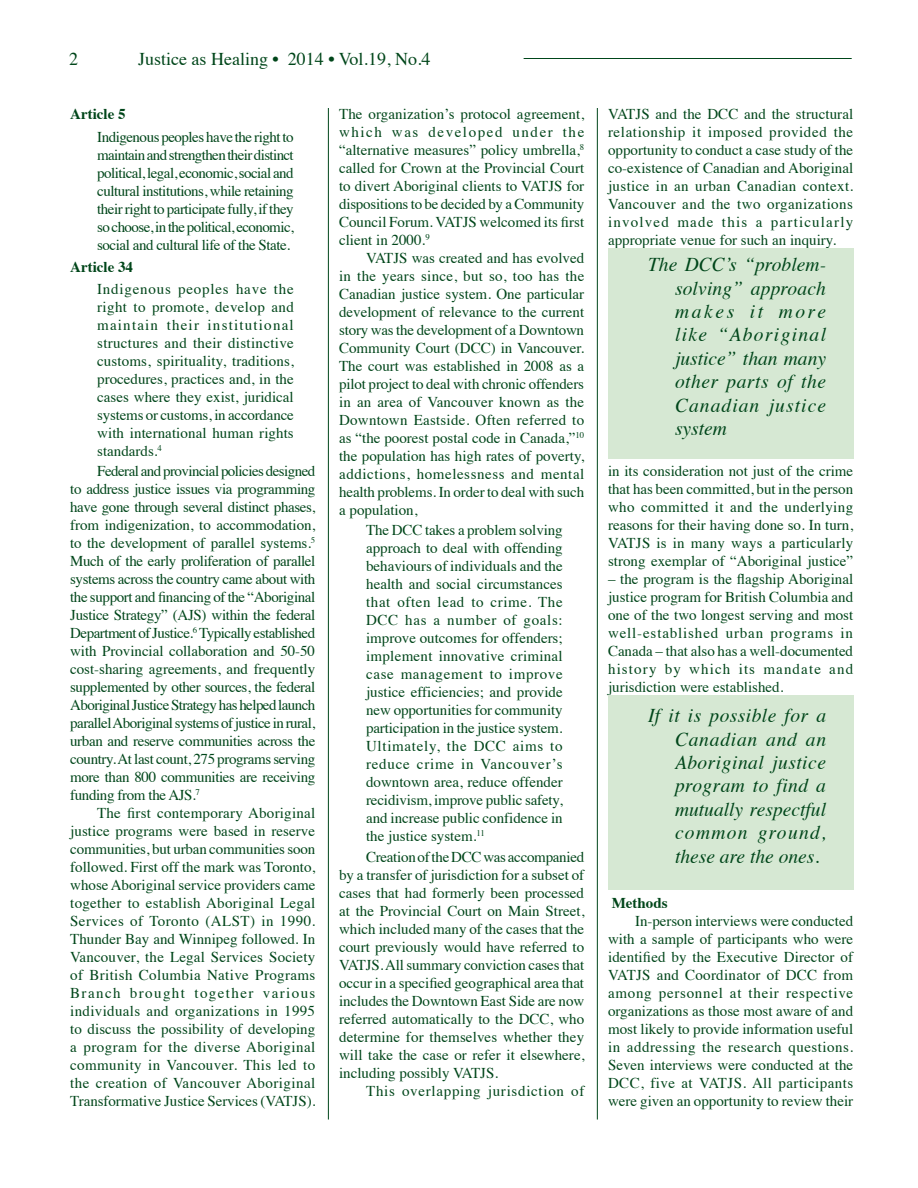
<style>
.page{position:relative;width:918px;height:1188px;background:#fff}
.page>*{position:absolute;margin:0;border:0;box-sizing:border-box;transform-origin:0 0}
.t1{font:italic 19.5px/23.4px "Times";color:#00461a;text-align:justify}
.t2{font:18px "Times";color:#00461a}
.para1{font:15px/18px "Times";color:#00461a;text-align:justify}
.q{font:15px/18px "Times";color:#00461a;text-align:justify}
.para1-2{font:15px "Times";letter-spacing:.05em;color:#00461a}
.para1-3{font:700 15px "Times";color:#00461a}
</style>
<div class="page">
<hr style="left:524px;top:58px;width:328px;height:1px;background:#00461a">
<hr style="left:328px;top:108px;width:1px;height:1012px;background:#00461a">
<hr style="left:597px;top:108px;width:1px;height:1012px;background:#00461a">
<div style="left:608px;top:248px;width:245px;height:210px;background:#d6e8d3"></div>
<div style="left:608px;top:695px;width:245px;height:195px;background:#d6e8d3"></div>
<p class="t2" style="left:69px;top:42px;width:10px">2</p>
<p class="t2" style="left:138px;top:42px;width:294px">Justice as Healing • 2014 • Vol.19, No.4</p>
<p class="para1-3" style="left:70px;top:100px;width:57px">Article 5</p>
<p class="q" style="left:97px;top:126px;width:198px">Indigenous peoples have the right to maintain and strengthen their distinct political, legal, economic, social and cultural institutions, while retaining their right to participate fully, if they so choose, in the political, economic, social and cultural life of the State.</p>
<p class="para1-3" style="left:70px;top:252px;width:64px">Article 34</p>
<p class="q" style="left:97px;top:279px;width:198px">Indigenous peoples have the right to promote, develop and maintain their institutional structures and their distinctive customs, spirituality, traditions, procedures, practices and, in the cases where they exist, juridical systems or customs, in accordance with international human rights standards.<sup>4</sup></p>
<p class="para1" style="left:70px;top:461px;width:247px;text-indent:27px">Federal and provincial policies designed to address justice issues via programming have gone through several distinct phases, from indigenization, to accommodation, to the development of parallel systems.<sup>5<br></sup>Much of the early proliferation of parallel systems across the country came about with the support and financing of the “Aboriginal Justice Strategy” (AJS) within the federal Department of Justice.<sup>6</sup> Typically established with Provincial collaboration and 50-50 cost-sharing agreements, and frequently supplemented by other sources, the federal Aboriginal Justice Strategy has helped launch parallel Aboriginal systems of justice in rural, urban and reserve communities across the country. At last count, 275 programs serving more than 800 communities are receiving funding from the AJS.<sup>7</sup></p>
<p class="para1" style="left:70px;top:803px;width:247px;text-indent:27px">The first contemporary Aboriginal justice programs were based in reserve communities, but urban communities soon followed. First off the mark was Toronto, whose Aboriginal service providers came together to establish Aboriginal Legal Services of Toronto (ALST) in 1990.<br>Thunder Bay and Winnipeg followed. In Vancouver, the Legal Services Society of British Columbia Native Programs Branch brought together various individuals and organizations in 1995 to discuss the possibility of developing a program for the diverse Aboriginal community in Vancouver. This led to the creation of Vancouver Aboriginal Transformative Justice Services (VATJS).</p>
<p class="para1" style="left:339px;top:104px;width:247px">The organization’s protocol agreement, which was developed under the “alternative measures” policy umbrella,<sup>8 </sup>called for Crown at the Provincial Court to divert Aboriginal clients to VATJS for dispositions to be decided by a Community Council Forum. VATJS welcomed its first client in 2000.<sup>9</sup></p>
<p class="para1" style="left:339px;top:248px;width:247px;text-indent:27px">VATJS was created and has evolved in the years since, but so, too has the Canadian justice system. One particular development of relevance to the current story was the development of a Downtown Community Court (DCC) in Vancouver.<br>The court was established in 2008 as a pilot project to deal with chronic offenders in an area of Vancouver known as the Downtown Eastside. Often referred to as “the poorest postal code in Canada,”<sup>10 </sup>the population has high rates of poverty, addictions, homelessness and mental health problems. In order to deal with such a population,</p>
<p class="q" style="left:366px;top:520px;width:198px">The DCC takes a problem solving approach to deal with offending behaviours of individuals and the health and social circumstances that often lead to crime. The DCC has a number of goals: improve outcomes for offenders; implement innovative criminal case management to improve justice efficiencies; and provide new opportunities for community participation in the justice system.<br>Ultimately, the DCC aims to reduce crime in Vancouver’s downtown area, reduce offender recidivism, improve public safety, and increase public confidence in the justice system.<sup>11</sup></p>
<p class="para1" style="left:339px;top:846px;width:247px;text-indent:27px">Creation of the DCC was accompanied by a transfer of jurisdiction for a subset of cases that had formerly been processed at the Provincial Court on Main Street, which included many of the cases that the court previously would have referred to VATJS. All summary conviction cases that occur in a specified geographical area that includes the Downtown East Side are now referred automatically to the DCC, who determine for themselves whether they will take the case or refer it elsewhere, including possibly VATJS.</p>
<p class="para1-2" style="left:366px;top:1077px;width:220px">This overlapping jurisdiction of</p>
<p class="para1" style="left:608px;top:104px;width:247px">VATJS and the DCC and the structural relationship it imposed provided the opportunity to conduct a case study of the co-existence of Canadian and Aboriginal justice in an urban Canadian context.<br>Vancouver and the two organizations involved made this a particularly appropriate venue for such an inquiry.</p>
<p class="t1" style="left:675px;top:252px;width:153px;text-indent:-27px">The DCC’s “problem&shy;solving” approach makes it more like “Aboriginal justice” than many other parts of the Canadian justice system</p>
<p class="para1" style="left:608px;top:461px;width:247px">in its consideration not just of the crime that has been committed, but in the person who committed it and the underlying reasons for their having done so. In turn, VATJS is in many ways a particularly strong exemplar of “Aboriginal justice”</p>
<p class="para1" style="left:608px;top:569px;width:247px">– the program is the flagship Aboriginal justice program for British Columbia and one of the two longest serving and most well-established urban programs in Canada – that also has a well-documented history by which its mandate and jurisdiction were established.</p>
<p class="t1" style="left:675px;top:703px;width:153px;text-indent:-27px">If it is possible for a Canadian and an Aboriginal justice program to find a mutually respectful common ground, these are the ones.</p>
<p class="para1-3" style="left:612px;top:888px;width:57px">Methods</p>
<p class="para1" style="left:608px;top:911px;width:247px;text-indent:27px">In-person interviews were conducted with a sample of participants who were identified by the Executive Director of VATJS and Coordinator of DCC from among personnel at their respective organizations as those most aware of and most likely to provide information useful in addressing the research questions.<br>Seven interviews were conducted at the DCC, five at VATJS. All participants were given an opportunity to review their</p>
</div>
